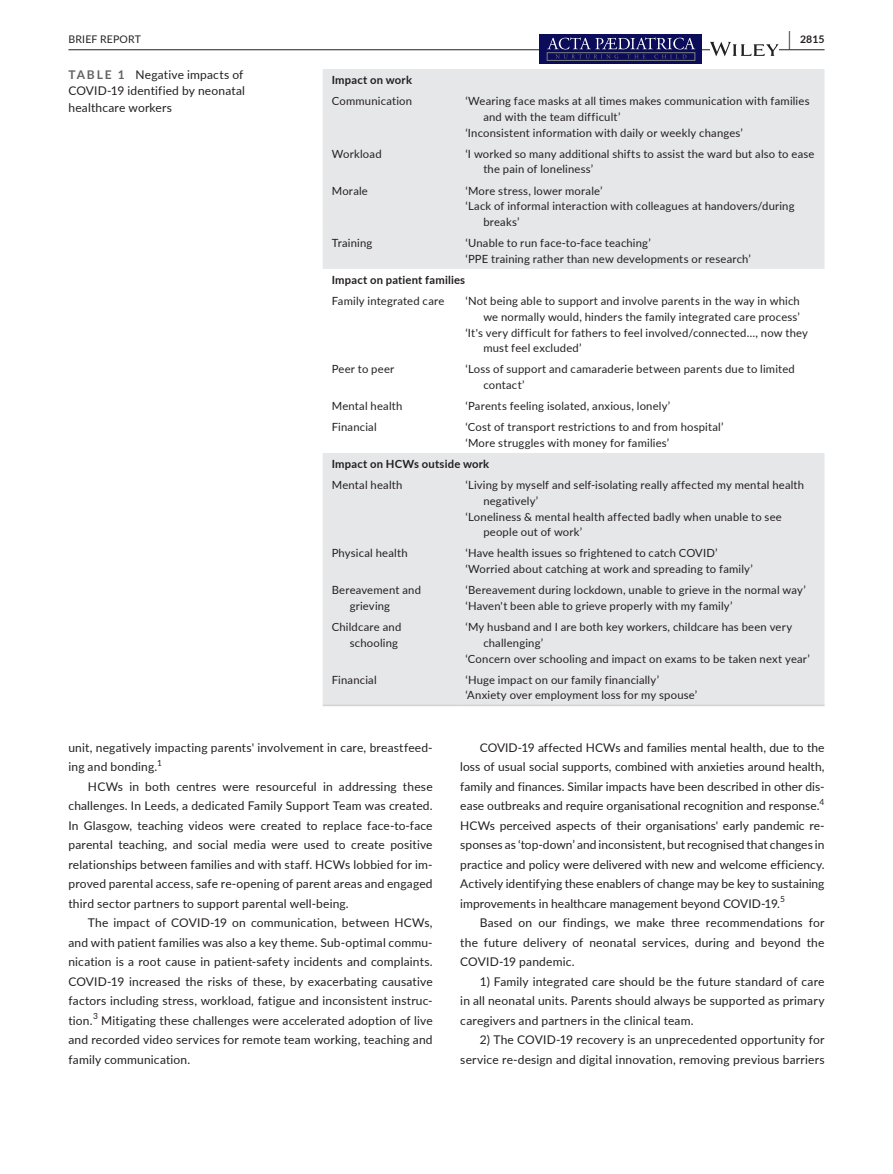
<style>
.page{position:relative;width:893px;height:1174px;background:#fff}
.page>*{position:absolute;margin:0;border:0;box-sizing:border-box;transform-origin:0 0}
.t1{font:12px/19.5px "Lato";letter-spacing:.015em;color:#231f20;text-align:justify}
.t2{font:11.25px/15.8px "Lato";letter-spacing:.015em;color:#231f20}
.t3{font:700 11.25px "Lato";letter-spacing:.02em;color:#231f20}
.t4{font:10.5px "Lato";letter-spacing:.02em;color:#231f20}
.t5{font:700 10.5px "Lato";color:#231f20}
.t6{font:8.4px "Lato";color:#231f20}
.s1{font-size:19.5px}
.s2{font-weight:700;color:#636366}
</style>
<div class="page">
<hr style="left:68px;top:49px;width:756px;height:1px;background:#231f20">
<div style="left:539px;top:34px;width:162px;height:30px;background:#0c0d5a"></div>
<div style="left:547px;top:52px;width:148px;height:9px;border:1px solid #808080"></div>
<svg style="left:547px;top:37px;width:148px;height:21px"></svg>
<svg style="left:710px;top:42px;width:69px;height:14px"></svg>
<svg style="left:323px;top:69px;width:501px;height:635px;fill:#e6e7e9"></svg>
<hr style="left:323px;top:704px;width:133px;height:2px;background:#d1d2d4">
<hr style="left:456px;top:704px;width:368px;height:2px;background:#d1d2d4">
<p class="t4" style="left:68px;top:31px;width:74px">BRIEF REPORT</p>
<p class="t5" style="left:789px;top:31px;width:37px"><span class="s1">|</span> 2815</p>
<p class="t1" style="left:68px;top:66px;width:178px;line-height:16.5px;text-align:left"><span class="s2">TABLE 1</span> Negative impacts of<br>COVID-19 identified by neonatal healthcare workers</p>
<p class="t3" style="left:332px;top:72px;width:82px">Impact on work</p>
<p class="t2" style="left:332px;top:93px;width:82px">Communication</p>
<p class="t2" style="left:465px;top:93px;width:346px">‘Wearing face masks at all times makes communication with families</p>
<p class="t2" style="left:483px;top:108px;width:139px">and with the team difficult’</p>
<p class="t2" style="left:465px;top:124px;width:279px">‘Inconsistent information with daily or weekly changes’</p>
<p class="t2" style="left:332px;top:145px;width:51px">Workload</p>
<p class="t2" style="left:483px;top:145px;width:333px;text-indent:-18px">‘I worked so many additional shifts to assist the ward but also to ease the pain of loneliness’</p>
<p class="t2" style="left:332px;top:182px;width:38px">Morale</p>
<p class="t2" style="left:465px;top:182px;width:139px">‘More stress, lower morale’</p>
<p class="t2" style="left:465px;top:198px;width:331px">‘Lack of informal interaction with colleagues at handovers/during</p>
<p class="t2" style="left:483px;top:214px;width:38px">breaks’</p>
<p class="t2" style="left:332px;top:235px;width:42px">Training</p>
<p class="t2" style="left:465px;top:235px;width:287px">‘Unable to run face-to-face teaching’<br>‘PPE training rather than new developments or research’</p>
<p class="t3" style="left:332px;top:271px;width:135px">Impact on patient families</p>
<p class="t2" style="left:332px;top:292px;width:114px">Family integrated care</p>
<p class="t2" style="left:465px;top:292px;width:336px">‘Not being able to support and involve parents in the way in which</p>
<p class="t2" style="left:483px;top:308px;width:318px">we normally would, hinders the family integrated care process’</p>
<p class="t2" style="left:465px;top:324px;width:344px">‘It's very difficult for fathers to feel involved/connected…, now they</p>
<p class="t2" style="left:483px;top:340px;width:100px">must feel excluded’</p>
<p class="t2" style="left:332px;top:361px;width:64px">Peer to peer</p>
<p class="t2" style="left:483px;top:361px;width:313px;text-indent:-18px">‘Loss of support and camaraderie between parents due to limited contact’</p>
<p class="t2" style="left:332px;top:398px;width:72px">Mental health</p>
<p class="t2" style="left:465px;top:398px;width:207px">‘Parents feeling isolated, anxious, lonely’</p>
<p class="t2" style="left:332px;top:419px;width:46px">Financial</p>
<p class="t2" style="left:465px;top:419px;width:260px">‘Cost of transport restrictions to and from hospital’ ‘More struggles with money for families’</p>
<p class="t3" style="left:332px;top:456px;width:159px">Impact on HCWs outside work</p>
<p class="t2" style="left:332px;top:477px;width:72px">Mental health</p>
<p class="t2" style="left:465px;top:477px;width:340px">‘Living by myself and self-isolating really affected my mental health</p>
<p class="t2" style="left:483px;top:492px;width:56px">negatively’</p>
<p class="t2" style="left:465px;top:508px;width:318px">‘Loneliness &amp; mental health affected badly when unable to see</p>
<p class="t2" style="left:483px;top:524px;width:101px">people out of work’</p>
<p class="t2" style="left:332px;top:545px;width:77px">Physical health</p>
<p class="t2" style="left:465px;top:545px;width:289px">‘Have health issues so frightened to catch COVID’ ‘Worried about catching at work and spreading to family’</p>
<p class="t2" style="left:350px;top:582px;width:73px;text-indent:-18px">Bereavement and grieving</p>
<p class="t2" style="left:465px;top:582px;width:342px">‘Bereavement during lockdown, unable to grieve in the normal way’ ‘Haven't been able to grieve properly with my family’</p>
<p class="t2" style="left:332px;top:618px;width:71px;text-align:right">Childcare and schooling</p>
<p class="t2" style="left:465px;top:618px;width:328px">‘My husband and I are both key workers, childcare has been very</p>
<p class="t2" style="left:483px;top:634px;width:61px">challenging’</p>
<p class="t2" style="left:465px;top:650px;width:346px">‘Concern over schooling and impact on exams to be taken next year’</p>
<p class="t2" style="left:332px;top:671px;width:46px">Financial</p>
<p class="t2" style="left:465px;top:671px;width:233px">‘Huge impact on our family financially’ ‘Anxiety over employment loss for my spouse’</p>
<p class="t1" style="left:68px;top:737px;width:366px">unit, negatively impacting parents' involvement in care, breastfeed&shy;ing and bonding.</p>
<p class="t6" style="left:157px;top:757px;width:6px">1</p>
<p class="t1" style="left:68px;top:776px;width:366px;text-indent:20px">HCWs in both centres were resourceful in addressing these challenges. In Leeds, a dedicated Family Support Team was created.<br>In Glasgow, teaching videos were created to replace face-to-face parental teaching, and social media were used to create positive relationships between families and with staff. HCWs lobbied for im&shy;proved parental access, safe re-opening of parent areas and engaged third sector partners to support parental well-being.</p>
<p class="t1" style="left:68px;top:912px;width:366px;text-indent:20px">The impact of COVID-19 on communication, between HCWs, and with patient families was also a key theme. Sub-optimal commu&shy;nication is a root cause in patient-safety incidents and complaints.<br>COVID-19 increased the risks of these, by exacerbating causative factors including stress, workload, fatigue and inconsistent instruc&shy;tion.<sup>3</sup> Mitigating these challenges were accelerated adoption of live and recorded video services for remote team working, teaching and family communication.</p>
<p class="t1" style="left:460px;top:737px;width:366px;text-indent:20px">COVID-19 affected HCWs and families mental health, due to the loss of usual social supports, combined with anxieties around health, family and finances. Similar impacts have been described in other dis&shy;ease outbreaks and require organisational recognition and response.</p>
<p class="t6" style="left:820px;top:796px;width:6px">4</p>
<p class="t1" style="left:460px;top:815px;width:366px">HCWs perceived aspects of their organisations' early pandemic re&shy;sponses as ‘top-down’ and inconsistent, but recognised that changes in practice and policy were delivered with new and welcome efficiency.<br>Actively identifying these enablers of change may be key to sustaining improvements in healthcare management beyond COVID-19.</p>
<p class="t6" style="left:780px;top:893px;width:6px">5</p>
<p class="t1" style="left:460px;top:912px;width:366px;text-indent:20px">Based on our findings, we make three recommendations for the future delivery of neonatal services, during and beyond the COVID-19 pandemic.</p>
<p class="t1" style="left:460px;top:971px;width:366px;text-indent:20px">1) Family integrated care should be the future standard of care in all neonatal units. Parents should always be supported as primary caregivers and partners in the clinical team.</p>
<p class="t1" style="left:460px;top:1029px;width:366px;text-align:right">2) The COVID-19 recovery is an unprecedented opportunity for service re-design and digital innovation, removing previous barriers</p>
</div>
